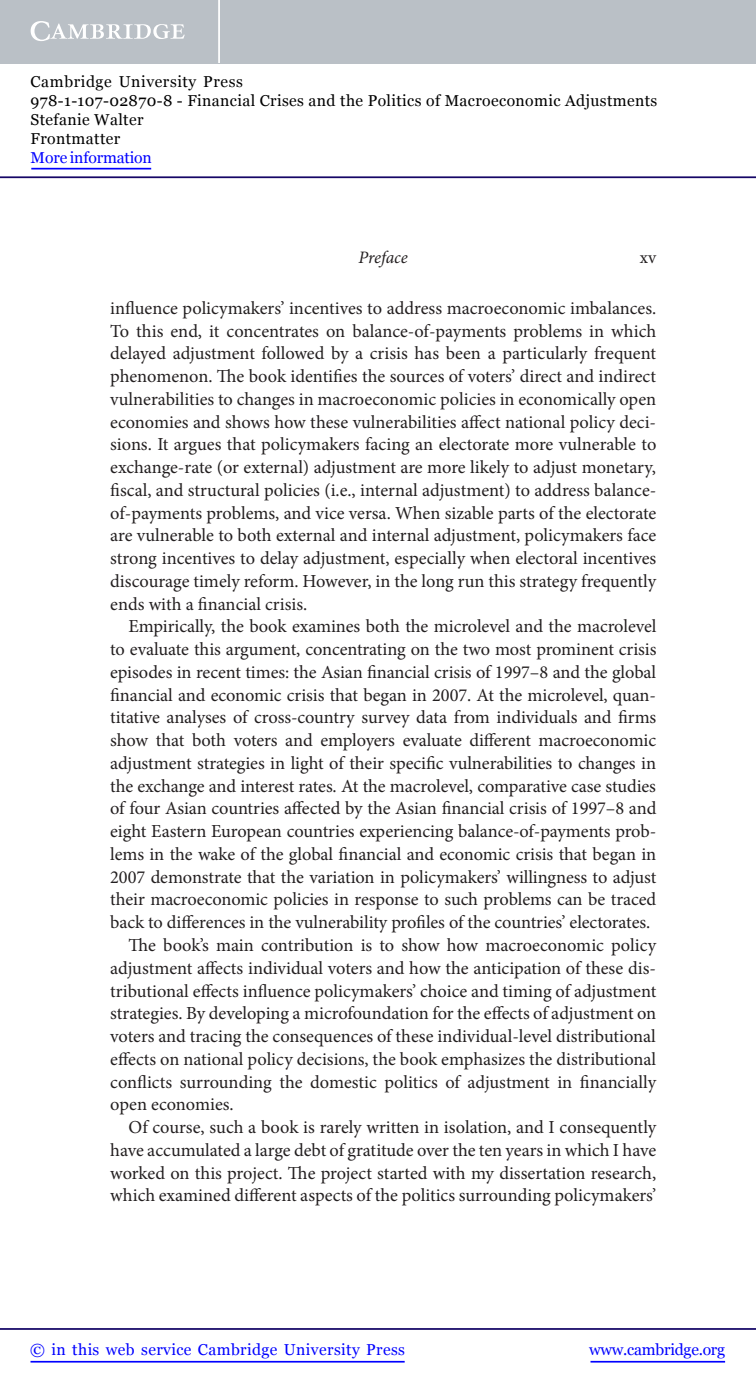
<style>
.page{position:relative;width:756px;height:1388px;background:#fff}
.page>*{position:absolute;margin:0;border:0;box-sizing:border-box;transform-origin:0 0}
.t1{font:18.38px/22.8px "Minion Pro";letter-spacing:-.005em;color:#231f20;text-align:justify}
.t2{font:italic 17.5px "Minion Pro";letter-spacing:-.005em;color:#231f20}
.t3{font:17.5px "Minion Pro";color:#231f20}
.t4{font:15.75px/18.9px "Georgia";letter-spacing:.025em;color:#000}
.t5{font:15.75px "Georgia";letter-spacing:.025em;color:#00f}
.t6{font:15.75px "Georgia";letter-spacing:-.015em;color:#00f}
.t7{font:15.75px "Georgia";letter-spacing:-.01em;color:#00f}
</style>
<div class="page">
<hr style="left:591px;top:1361px;width:134px;height:1px;background:#00f">
<hr style="left:0;top:1328px;width:756px;height:2px;background:#150666">
<hr style="left:31px;top:1361px;width:374px;height:1px;background:#00f">
<div style="left:0;top:0;width:756px;height:63px;background:#bac0c6"></div>
<svg style="left:31px;top:21px;width:154px;height:20px"></svg>
<hr style="left:218px;top:0;width:2px;height:63px;background:#fff">
<hr style="left:0;top:176px;width:756px;height:2px;background:#150666">
<hr style="left:31px;top:168px;width:120px;height:1px;background:#00f">
<p class="t4" style="left:31px;top:72px;width:628px">Cambridge University Press<br>978-1-107-02870-8 - Financial Crises and the Politics of Macroeconomic Adjustments Stefanie Walter<br>Frontmatter</p>
<p class="t7" style="left:31px;top:148px;width:123px">More information</p>
<p class="t2" style="left:359px;top:250px;width:51px">Preface</p>
<p class="t3" style="left:640px;top:250px;width:18px">xv</p>
<p class="t1" style="left:110px;top:298px;width:548px">influence policymakers’ incentives to address macroeconomic imbalances.<br>To this end, it concentrates on balance-of-payments problems in which delayed adjustment followed by a crisis has been a particularly frequent phenomenon. The book identifies the sources of voters’ direct and indirect vulnerabilities to changes in macroeconomic policies in economically open economies and shows how these vulnerabilities affect national policy deci&shy;sions. It argues that policymakers facing an electorate more vulnerable to exchange-rate (or external) adjustment are more likely to adjust monetary, fiscal, and structural policies (i.e., internal adjustment) to address balance&shy;of-payments problems, and vice versa. When sizable parts of the electorate are vulnerable to both external and internal adjustment, policymakers face strong incentives to delay adjustment, especially when electoral incentives discourage timely reform. However, in the long run this strategy frequently ends with a financial crisis.</p>
<p class="t1" style="left:129px;top:617px;width:529px">Empirically, the book examines both the microlevel and the macrolevel</p>
<p class="t1" style="left:110px;top:639px;width:548px">to evaluate this argument, concentrating on the two most prominent crisis</p>
<p class="t1" style="left:110px;top:662px;width:548px">episodes in recent times: the Asian financial crisis of 1997–8 and the global</p>
<p class="t1" style="left:110px;top:685px;width:547px">financial and economic crisis that began in 2007. At the microlevel, quan-</p>
<p class="t1" style="left:110px;top:708px;width:547px">titative analyses of cross-country survey data from individuals and firms</p>
<p class="t1" style="left:110px;top:730px;width:547px">show that both voters and employers evaluate different macroeconomic</p>
<p class="t1" style="left:110px;top:753px;width:547px">adjustment strategies in light of their specific vulnerabilities to changes in</p>
<p class="t1" style="left:110px;top:776px;width:547px">the exchange and interest rates. At the macrolevel, comparative case studies</p>
<p class="t1" style="left:110px;top:799px;width:548px">of four Asian countries affected by the Asian financial crisis of 1997–8 and</p>
<p class="t1" style="left:110px;top:821px;width:548px">eight Eastern European countries experiencing balance-of-payments prob-</p>
<p class="t1" style="left:110px;top:844px;width:548px">lems in the wake of the global financial and economic crisis that began in</p>
<p class="t1" style="left:110px;top:867px;width:548px">2007 demonstrate that the variation in policymakers’ willingness to adjust</p>
<p class="t1" style="left:110px;top:890px;width:547px">their macroeconomic policies in response to such problems can be traced</p>
<p class="t1" style="left:110px;top:912px;width:542px">back to differences in the vulnerability profiles of the countries’ electorates.</p>
<p class="t1" style="left:129px;top:935px;width:529px">The book’s main contribution is to show how macroeconomic policy</p>
<p class="t1" style="left:110px;top:958px;width:547px">adjustment affects individual voters and how the anticipation of these dis-</p>
<p class="t1" style="left:110px;top:981px;width:548px">tributional effects influence policymakers’ choice and timing of adjustment</p>
<p class="t1" style="left:110px;top:1003px;width:547px">strategies. By developing a microfoundation for the effects of adjustment on</p>
<p class="t1" style="left:110px;top:1026px;width:547px">voters and tracing the consequences of these individual-level distributional</p>
<p class="t1" style="left:110px;top:1049px;width:548px">effects on national policy decisions, the book emphasizes the distributional</p>
<p class="t1" style="left:110px;top:1072px;width:547px">conflicts surrounding the domestic politics of adjustment in financially</p>
<p class="t1" style="left:110px;top:1094px;width:125px">open economies.</p>
<p class="t1" style="left:129px;top:1117px;width:529px">Of course, such a book is rarely written in isolation, and I consequently</p>
<p class="t1" style="left:110px;top:1140px;width:548px">have accumulated a large debt of gratitude over the ten years in which I have</p>
<p class="t1" style="left:110px;top:1163px;width:547px">worked on this project. The project started with my dissertation research,</p>
<p class="t1" style="left:110px;top:1185px;width:548px">which examined different aspects of the politics surrounding policymakers’</p>
<p class="t5" style="left:30px;top:1340px;width:376px">© in this web service Cambridge University Press</p>
<p class="t6" style="left:589px;top:1340px;width:137px">www.cambridge.org</p>
</div>
